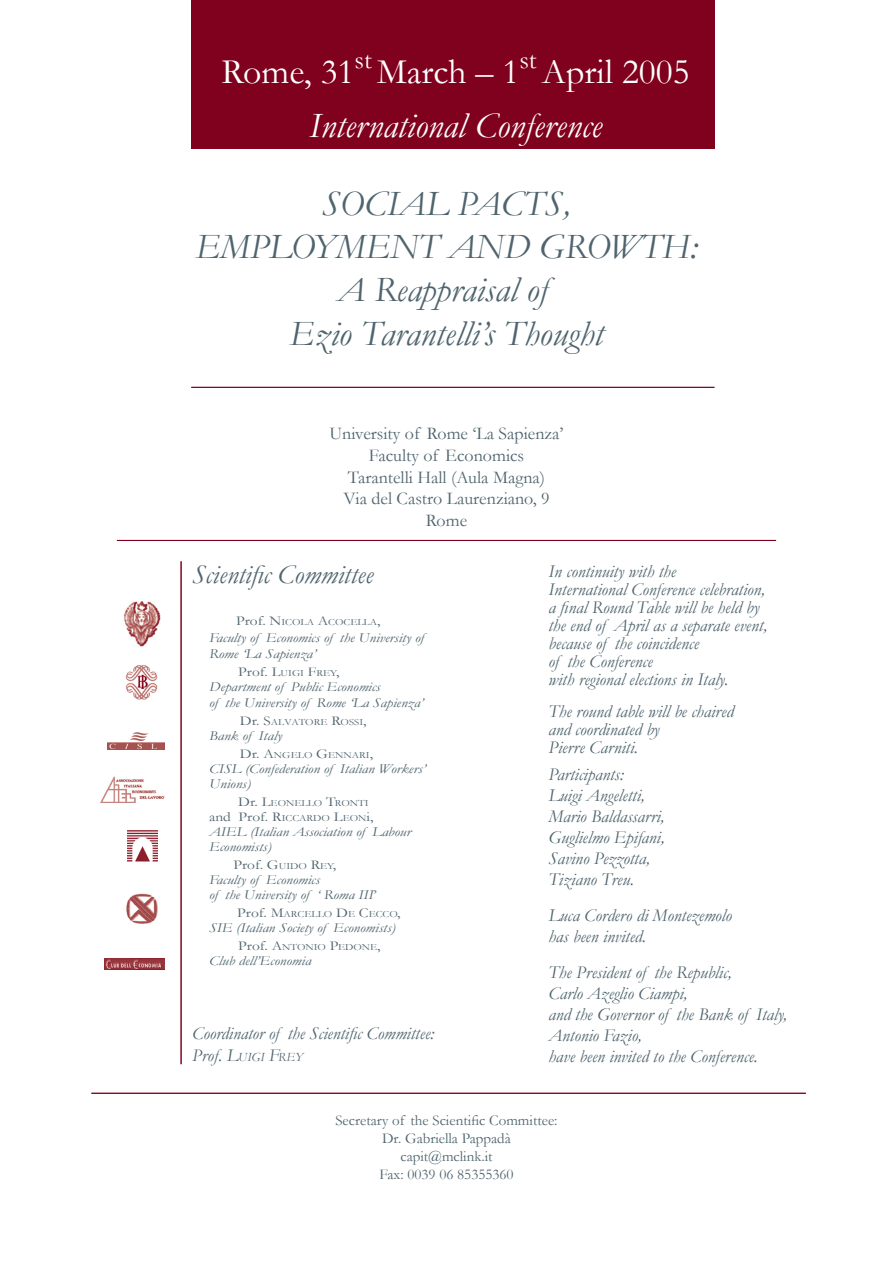
<style>
.page{position:relative;width:893px;height:1263px;background:#fff}
.page>*{position:absolute;margin:0;border:0;box-sizing:border-box;transform-origin:0 0}
.t1{font:italic 36px "Garamond";color:#4f646e}
.heading_1{font:36px "Garamond";color:#fff}
.heading_1-2{font:italic 36px "Garamond";color:#fff}
.t2{font:italic 27px "Garamond";color:#4f646e}
.heading_2{font:italic 18px "Garamond";color:#4f646e}
.t3{font:18px "Garamond";color:#4f646e}
.Body_Text{font:15px "Garamond";color:#4f646e}
.t4{font:italic 13.5px/16.2px "Garamond";color:#4f646e;scale:1.14 1}
.t5{font:13.5px "Garamond";color:#4f646e;scale:1.14 1}
.t6{font:9.45px "Garamond";color:#4f646e;scale:1.14 1}
.s1{font-size:13.5px}
.s2{font-size:9.45px}
.s3{font-style:normal}
.s4{font-size:12.6px}
</style>
<div class="page">
<div style="left:191px;top:0;width:523px;height:149px;background:#80011d"></div>
<hr style="left:191px;top:387px;width:523px;height:1px;background:#80011d">
<img style="left:125px;top:665px;width:33px;height:35px">
<img style="left:100px;top:776px;width:65px;height:27px">
<img style="left:107px;top:732px;width:58px;height:17px">
<img style="left:105px;top:958px;width:59px;height:11px">
<img style="left:127px;top:893px;width:31px;height:31px">
<img style="left:127px;top:830px;width:30px;height:31px">
<img style="left:123px;top:601px;width:38px;height:46px">
<hr style="left:181px;top:561px;width:1px;height:503px;background:#80011d">
<hr style="left:91px;top:1093px;width:715px;height:1px;background:#80011d">
<hr style="left:117px;top:540px;width:659px;height:1px;background:#80011d">
<p class="heading_1" style="left:222px;top:48px;width:469px">Rome, 31<sup>st</sup> March – 1<sup>st</sup> April 2005</p>
<p class="heading_1-2" style="left:309px;top:102px;width:294px">International Conference</p>
<p class="t1" style="left:322px;top:179px;width:251px">SOCIAL PACTS,</p>
<p class="t1" style="left:195px;top:222px;width:504px">EMPLOYMENT AND GROWTH:</p>
<p class="t1" style="left:338px;top:266px;width:211px">A Reappraisal of</p>
<p class="t1" style="left:290px;top:309px;width:315px">Ezio Tarantelli’s Thought</p>
<p class="t3" style="left:329px;top:422px;width:235px">University of Rome ‘La Sapienza’</p>
<p class="t3" style="left:369px;top:443px;width:157px">Faculty of Economics</p>
<p class="t3" style="left:348px;top:465px;width:199px">Tarantelli Hall (Aula Magna)</p>
<p class="t3" style="left:343px;top:486px;width:208px">Via del Castro Laurenziano, 9</p>
<p class="t3" style="left:426px;top:508px;width:43px">Rome</p>
<p class="t2" style="left:192px;top:556px;width:183px">Scientific Committee</p>
<p class="t6" style="left:236px;top:616px;width:128px"><span class="s1">Prof. N</span>ICOLA <span class="s1">A</span>COCELLA<span class="s1">,</span></p>
<p class="t4" style="left:209px;top:629px;width:190px">Faculty of Economics of the University of<br>Rome ‘La Sapienza’</p>
<p class="t5" style="left:238px;top:662px;width:90px">Prof. L<span class="s2">UIGI</span> F<span class="s2">REY</span>,</p>
<p class="t4" style="left:209px;top:678px;width:152px">Department of Public Economics</p>
<p class="t4" style="left:209px;top:694px;width:190px">of the University of Rome ‘La Sapienza’</p>
<p class="t6" style="left:240px;top:716px;width:113px"><span class="s1">Dr. S</span>ALVATORE <span class="s1">R</span>OSSI<span class="s1">,</span></p>
<p class="t4" style="left:209px;top:727px;width:66px">Bank of Italy</p>
<p class="t6" style="left:240px;top:749px;width:118px"><span class="s1">Dr. A</span>NGELO <span class="s1">G</span>ENNARI<span class="s1">,</span></p>
<p class="t4" style="left:209px;top:760px;width:192px">CISL (Confederation of Italian Workers’</p>
<p class="t4" style="left:209px;top:775px;width:38px">Unions)</p>
<p class="t6" style="left:238px;top:797px;width:116px"><span class="s1">Dr. L</span>EONELLO <span class="s1">T</span>RONTI</p>
<p class="t5" style="left:209px;top:808px;width:146px">and Prof. R<span class="s2">ICCARDO</span> L<span class="s2">EON</span>i,</p>
<p class="t4" style="left:209px;top:823px;width:179px">AIEL (Italian Association of Labour</p>
<p class="t4" style="left:209px;top:838px;width:56px">Economists)</p>
<p class="t5" style="left:233px;top:856px;width:92px">Prof. G<span class="s2">UIDO</span> R<span class="s2">EY</span>,</p>
<p class="t4" style="left:209px;top:871px;width:99px">Faculty of Economics</p>
<p class="t4" style="left:209px;top:886px;width:149px">of the University of ‘ Roma III<span class="s3">’</span></p>
<p class="t6" style="left:237px;top:908px;width:145px"><span class="s1">Prof. M</span>ARCELLO <span class="s1">D</span>E <span class="s1">C</span>ECCO<span class="s1">,</span></p>
<p class="t4" style="left:209px;top:919px;width:165px">SIE (Italian Society of Economists)</p>
<p class="t6" style="left:238px;top:941px;width:126px"><span class="s1">Prof. A</span>NTONIO <span class="s1">P</span>EDONE<span class="s1">,</span></p>
<p class="t4" style="left:209px;top:952px;width:91px">Club dell’Economia</p>
<p class="heading_2" style="left:192px;top:1021px;width:243px">Coordinator of the Scientific Committee:</p>
<p class="heading_2" style="left:192px;top:1043px;width:112px">Prof. L<span class="s4">UIGI</span> F<span class="s4">REY</span></p>
<p class="heading_2" style="left:548px;top:559px;width:129px">In continuity with the</p>
<p class="heading_2" style="left:548px;top:577px;width:218px">International Conference celebration,</p>
<p class="heading_2" style="left:548px;top:595px;width:212px">a final Round Table will be held by</p>
<p class="heading_2" style="left:548px;top:613px;width:220px">the end of April as a separate event,</p>
<p class="heading_2" style="left:548px;top:631px;width:152px">because of the coincidence</p>
<p class="heading_2" style="left:548px;top:649px;width:106px">of the Conference</p>
<p class="heading_2" style="left:548px;top:667px;width:181px">with regional elections in Italy.</p>
<p class="heading_2" style="left:548px;top:699px;width:187px">The round table will be chaired</p>
<p class="heading_2" style="left:548px;top:717px;width:113px">and coordinated by</p>
<p class="heading_2" style="left:548px;top:735px;width:91px">Pierre Carniti.</p>
<p class="heading_2" style="left:548px;top:762px;width:77px">Participants:</p>
<p class="heading_2" style="left:548px;top:783px;width:98px">Luigi Angeletti,</p>
<p class="heading_2" style="left:548px;top:804px;width:117px">Mario Baldassarri,</p>
<p class="heading_2" style="left:548px;top:825px;width:118px">Guglielmo Epifani,</p>
<p class="heading_2" style="left:548px;top:846px;width:103px">Savino Pezzotta,</p>
<p class="heading_2" style="left:548px;top:867px;width:87px">Tiziano Treu.</p>
<p class="heading_2" style="left:548px;top:903px;width:185px">Luca Cordero di Montezemolo</p>
<p class="heading_2" style="left:548px;top:924px;width:99px">has been invited.</p>
<p class="heading_2" style="left:548px;top:960px;width:185px">The President of the Republic,</p>
<p class="heading_2" style="left:548px;top:981px;width:141px">Carlo Azeglio Ciampi,</p>
<p class="heading_2" style="left:548px;top:1002px;width:240px">and the Governor of the Bank of Italy,</p>
<p class="heading_2" style="left:548px;top:1023px;width:95px">Antonio Fazio,</p>
<p class="heading_2" style="left:548px;top:1044px;width:211px">have been invited to the Conference.</p>
<p class="Body_Text" style="left:335px;top:1110px;width:224px">Secretary of the Scientific Committee:</p>
<p class="Body_Text" style="left:382px;top:1128px;width:130px">Dr. Gabriella Pappadà</p>
<p class="Body_Text" style="left:400px;top:1146px;width:94px">capit@mclink.it</p>
<p class="Body_Text" style="left:379px;top:1164px;width:136px">Fax: 0039 06 85355360</p>
</div>
